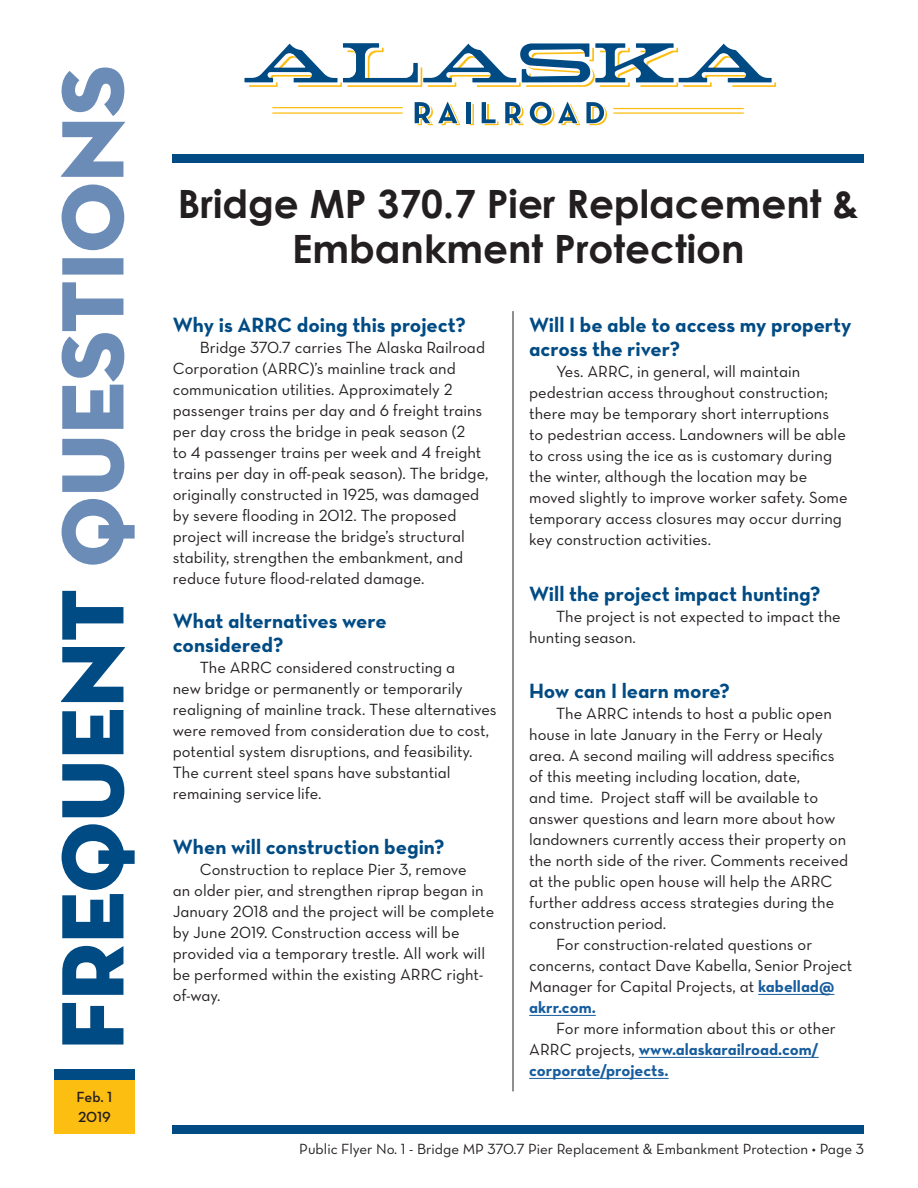
<style>
.page{position:relative;width:918px;height:1188px;background:#fff}
.page>*{position:absolute;margin:0;border:0;box-sizing:border-box;transform-origin:0 0}
.Paragraph_Style_1{font:700 39px/45px "Century Gothic";color:#231f20;text-align:center}
.Headline{font:21px/24px "Neutra Text Bold Alt";color:#004b84}
.Body_text{font:16.5px/21px "Neutra Text Book Alt";color:#231f20}
.t1{font:15px "Neutra Text Book Alt";color:#231f20}
.t2{font:15px "Neutra Text Demi Alt";color:#231f20}
.s1{font-family:"Neutra Text Bold Alt";color:#175d9e}
</style>
<div class="page">
<div style="left:54px;top:1080px;width:81px;height:54px;background:#fdbe12"></div>
<div style="left:54px;top:1069px;width:81px;height:11px;background:#004b84"></div>
<div style="left:173px;top:154px;width:691px;height:8px;background:#004b84"></div>
<svg style="left:470px;top:104px;width:4px;height:21px"></svg>
<svg style="left:415px;top:102px;width:45px;height:23px"></svg>
<hr style="left:467px;top:102px;width:4px;height:21px;background:#004b84">
<svg style="left:482px;top:102px;width:17px;height:23px"></svg>
<svg style="left:505px;top:102px;width:19px;height:23px"></svg>
<svg style="left:530px;top:102px;width:50px;height:23px"></svg>
<svg style="left:586px;top:102px;width:21px;height:23px"></svg>
<svg style="left:244px;top:43px;width:532px;height:44px"></svg>
<hr style="left:272px;top:107px;width:131px;height:1px;background:#fdbe12">
<hr style="left:272px;top:112px;width:131px;height:2px;background:#fdbe12">
<hr style="left:613px;top:108px;width:131px;height:1px;background:#fdbe12">
<hr style="left:613px;top:112px;width:131px;height:2px;background:#fdbe12">
<div style="left:173px;top:1126px;width:691px;height:8px;background:#004b84"></div>
<svg style="left:61px;top:68px;width:74px;height:497px"></svg>
<svg style="left:60px;top:591px;width:75px;height:454px"></svg>
<hr style="left:758px;top:994px;width:76px;height:1px;background:#175d9e">
<hr style="left:529px;top:1015px;width:67px;height:1px;background:#175d9e">
<hr style="left:639px;top:1057px;width:180px;height:1px;background:#175d9e">
<hr style="left:529px;top:1078px;width:140px;height:1px;background:#175d9e">
<hr style="left:513px;top:311px;width:1px;height:780px;background:#231f20">
<p class="t2" style="left:77px;top:1088px;width:37px">Feb. 1</p>
<p class="t2" style="left:78px;top:1108px;width:34px">2019</p>
<h1 class="Paragraph_Style_1" style="left:178px;top:180px;width:682px">Bridge MP 370.7 Pier Replacement &amp;<br>Embankment Protection</h1>
<h1 class="Headline" style="left:173px;top:313px;width:295px">Why is ARRC doing this project?</h1>
<p class="Body_text" style="left:173px;top:337px;width:317px;text-indent:27px">Bridge 370.7 carries The Alaska Railroad Corporation (ARRC)’s mainline track and communication utilities. Approximately 2 passenger trains per day and 6 freight trains per day cross the bridge in peak season (2<br>to 4 passenger trains per week and 4 freight trains per day in off-peak season). The bridge, originally constructed in 1925, was damaged by severe flooding in 2012. The proposed project will increase the bridge’s structural stability, strengthen the embankment, and reduce future flood-related damage.</p>
<h1 class="Headline" style="left:173px;top:608px;width:216px">What alternatives were considered?</h1>
<p class="Body_text" style="left:173px;top:656px;width:325px;text-indent:27px">The ARRC considered constructing a<br>new bridge or permanently or temporarily realigning of mainline track. These alternatives were removed from consideration due to cost, potential system disruptions, and feasibility.<br>The current steel spans have substantial remaining service life.</p>
<h1 class="Headline" style="left:173px;top:835px;width:273px">When will construction begin?</h1>
<p class="Body_text" style="left:173px;top:859px;width:323px;text-indent:27px">Construction to replace Pier 3, remove<br>an older pier, and strengthen riprap began in January 2018 and the project will be complete by June 2019. Construction access will be provided via a temporary trestle. All work will be performed within the existing ARRC right&shy;of-way.</p>
<h1 class="Headline" style="left:529px;top:313px;width:324px">Will I be able to access my property across the river?</h1>
<p class="Body_text" style="left:529px;top:361px;width:320px;text-indent:27px">Yes. ARRC, in general, will maintain pedestrian access throughout construction; there may be temporary short interruptions<br>to pedestrian access. Landowners will be able to cross using the ice as is customary during the winter, although the location may be moved slightly to improve worker safety. Some temporary access closures may occur durring key construction activities.</p>
<h1 class="Headline" style="left:529px;top:581px;width:293px">Will the project impact hunting?</h1>
<p class="Body_text" style="left:529px;top:605px;width:313px;text-indent:27px">The project is not expected to impact the hunting season.</p>
<h1 class="Headline" style="left:529px;top:679px;width:202px">How can I learn more?</h1>
<p class="Body_text" style="left:529px;top:703px;width:321px;text-indent:27px">The ARRC intends to host a public open house in late January in the Ferry or Healy area. A second mailing will address specifics of this meeting including location, date,<br>and time. Project staff will be available to answer questions and learn more about how landowners currently access their property on the north side of the river. Comments received at the public open house will help the ARRC further address access strategies during the construction period.</p>
<p class="Body_text" style="left:529px;top:934px;width:325px;text-indent:27px">For construction-related questions or concerns, contact Dave Kabella, Senior Project Manager for Capital Projects, at <span class="s1">kabellad@ akrr.com.</span></p>
<p class="Body_text" style="left:529px;top:1018px;width:308px;text-indent:27px">For more information about this or other<br>ARRC projects, <span class="s1">www.alaskarailroad.com/ corporate/projects.</span></p>
<p class="t1" style="left:299px;top:1139px;width:566px">Public Flyer No. 1 - Bridge MP 370.7 Pier Replacement &amp; Embankment Protection • Page 3</p>
</div>
